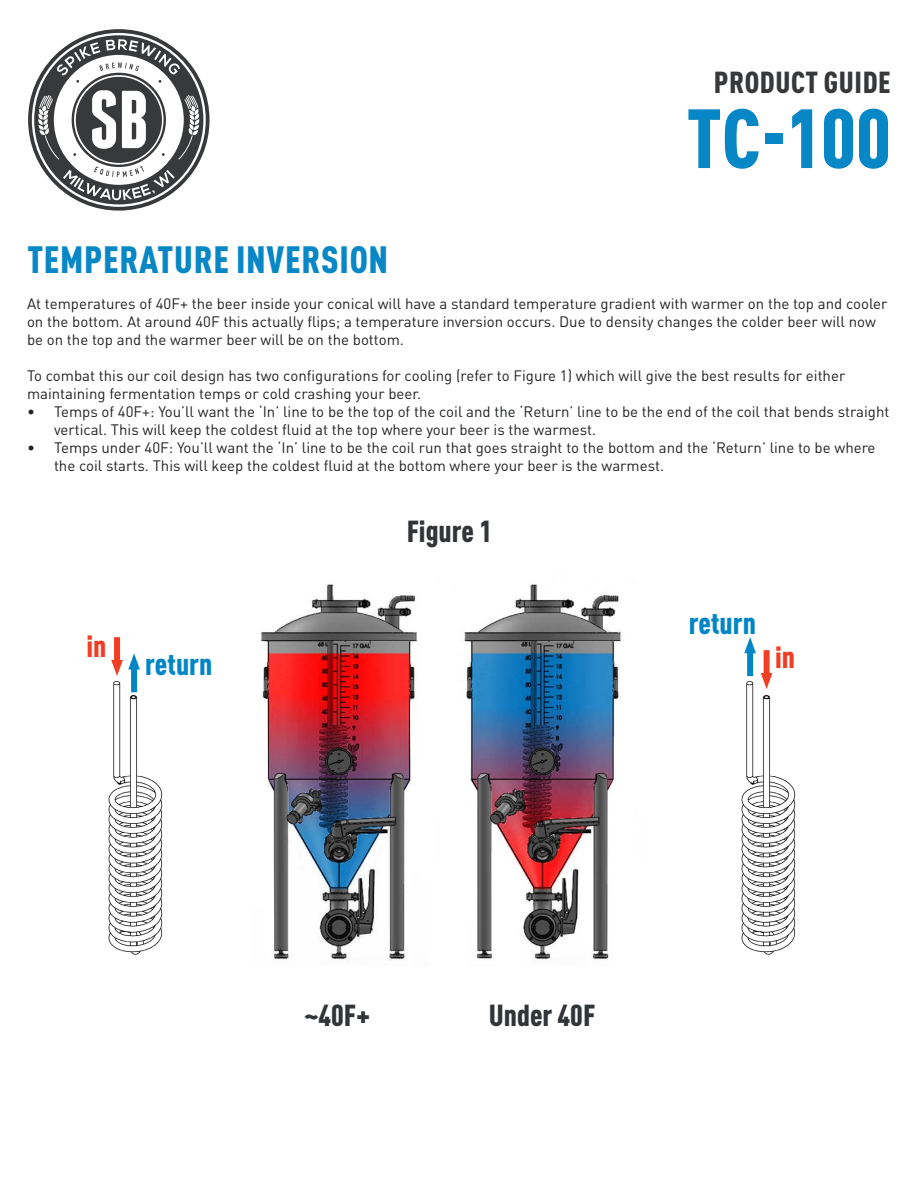
<style>
.page{position:relative;width:918px;height:1188px;background:#fff}
.page>*{position:absolute;margin:0;border:0;box-sizing:border-box;transform-origin:0 0}
.t1{font:900 condensed 82.5px "DIN Pro";color:#0787c5}
.t2{font:900 condensed 37.5px "DIN Pro";letter-spacing:.02em;color:#0787c5}
.t3{font:900 condensed 30px "DIN Pro";color:#323538}
.t4{font:900 condensed 30px "DIN Pro";letter-spacing:.02em;color:#37383a}
.t5{font:900 condensed 30px "DIN Pro";color:#0086c4}
.t6{font:900 condensed 30px "DIN Pro";color:#ef3e23}
.t7{font:15px/18px "DIN Pro";color:#222323}
</style>
<div class="page">
<svg style="left:28px;top:29px;width:182px;height:182px"></svg>
<img style="left:261px;top:584px;width:362px;height:377px">
<img style="left:108px;top:676px;width:55px;height:279px">
<img style="left:741px;top:670px;width:55px;height:285px">
<div style="left:114px;top:637px;width:6px;height:29px;background:#ef3e23"></div>
<div style="left:764px;top:650px;width:6px;height:29px;background:#ef3e23"></div>
<svg style="left:761px;top:673px;width:11px;height:16px"></svg>
<div style="left:131px;top:664px;width:6px;height:28px;background:#0086c4"></div>
<svg style="left:111px;top:653px;width:29px;height:23px"></svg>
<div style="left:747px;top:648px;width:6px;height:28px;background:#0086c4"></div>
<svg style="left:744px;top:637px;width:12px;height:16px"></svg>
<h3 class="t4" style="left:714px;top:59px;width:178px">PRODUCT GUIDE</h3>
<h1 class="t1" style="left:687px;top:75px;width:206px">TC-100</h1>
<h2 class="t2" style="left:27px;top:230px;width:362px">TEMPERATURE INVERSION</h2>
<p class="t7" style="left:27px;top:294px;width:862px">At temperatures of 40F+ the beer inside your conical will have a standard temperature gradient with warmer on the top and cooler on the bottom. At around 40F this actually flips; a temperature inversion occurs. Due to density changes the colder beer will now be on the top and the warmer beer will be on the bottom.</p>
<p class="t7" style="left:27px;top:366px;width:820px">To combat this our coil design has two configurations for cooling (refer to Figure 1) which will give the best results for either maintaining fermentation temps or cold crashing your beer.</p>
<p class="t7" style="left:54px;top:402px;width:837px;text-indent:-27px">• Temps of 40F+: You’ll want the ‘In’ line to be the top of the coil and the ‘Return’ line to be the end of the coil that bends straight vertical. This will keep the coldest fluid at the top where your beer is the warmest.</p>
<p class="t7" style="left:54px;top:438px;width:823px;text-indent:-27px">• Temps under 40F: You’ll want the ‘In’ line to be the coil run that goes straight to the bottom and the ‘Return’ line to be where the coil starts. This will keep the coldest fluid at the bottom where your beer is the warmest.</p>
<h3 class="t3" style="left:407px;top:508px;width:87px">Figure 1</h3>
<h3 class="t5" style="left:689px;top:600px;width:69px">return</h3>
<h3 class="t6" style="left:86px;top:623px;width:22px">in</h3>
<h3 class="t6" style="left:775px;top:634px;width:22px">in</h3>
<h3 class="t5" style="left:145px;top:641px;width:69px">return</h3>
<h3 class="t3" style="left:304px;top:992px;width:67px">~40F+</h3>
<h3 class="t3" style="left:489px;top:992px;width:108px">Under 40F</h3>
</div>
